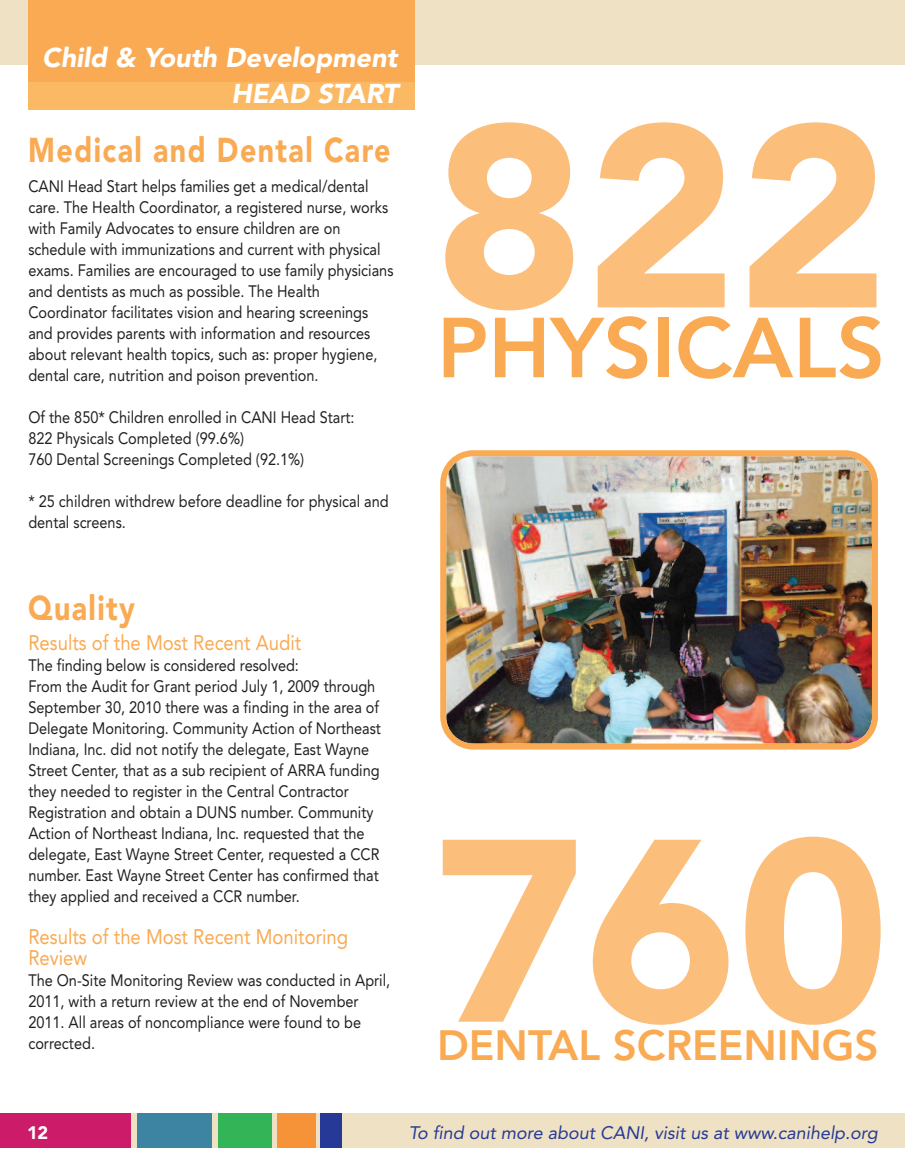
<style>
.page{position:relative;width:905px;height:1175px;background:#fff}
.page>*{position:absolute;margin:0;border:0;box-sizing:border-box;transform-origin:0 0}
.t1{font:900 256.8px "Avenir";color:#fcbe7b}
.t2{font:800 84px "Avenir";color:#f9aa53}
.t3{font:800 42px "Avenir";color:#f9aa53}
.t4{font:900 34.2px "Avenir";letter-spacing:.05em;color:#f9aa53;scale:.83 1}
.t5{font:italic 900 27px/35.4px "Avenir";color:#fff;text-align:right}
.t6{font:21px/21px "Avenir";color:#f9aa53;scale:.88 1}
.t7{font:italic 18px "Avenir";color:#263996}
.t8{font:900 18px "Avenir";color:#fff}
.t9{font:16.5px/21px "Avenir";color:#231f20;scale:.88 1}
</style>
<div class="page">
<div style="left:0;top:1113px;width:904px;height:35px;background:#efe2c4"></div>
<div style="left:0;top:1113px;width:131px;height:35px;background:#cc1b68"></div>
<div style="left:137px;top:1113px;width:74px;height:35px;background:#3c84a1"></div>
<div style="left:218px;top:1113px;width:53px;height:35px;background:#32b457"></div>
<div style="left:277px;top:1113px;width:38px;height:35px;background:#f69238"></div>
<div style="left:321px;top:1113px;width:21px;height:35px;background:#263996"></div>
<div style="left:0;top:0;width:904px;height:64px;background:#efe2c4"></div>
<div style="left:28px;top:0;width:386px;height:109px;background:#fcb964"></div>
<div style="left:28px;top:0;width:386px;height:81px;background:#f9aa53"></div>
<img style="left:440px;top:450px;width:438px;height:299px">
<h3 class="t5" style="left:42px;top:42px;width:357px">Child &amp; Youth Development<br>HEAD START</h3>
<h3 class="t4" style="left:28px;top:136px;width:438px">Medical and Dental Care</h3>
<p class="t9" style="left:28px;top:177px;width:416px">CANI Head Start helps families get a medical/dental care. The Health Coordinator, a registered nurse, works with Family Advocates to ensure children are on schedule with immunizations and current with physical exams. Families are encouraged to use family physicians and dentists as much as possible. The Health Coordinator facilitates vision and hearing screenings and provides parents with information and resources about relevant health topics, such as: proper hygiene, dental care, nutrition and poison prevention.</p>
<p class="t9" style="left:28px;top:408px;width:372px">Of the 850* Children enrolled in CANI Head Start:<br>822 Physicals Completed (99.6%)<br>760 Dental Screenings Completed (92.1%)</p>
<p class="t9" style="left:28px;top:492px;width:411px">* 25 children withdrew before deadline for physical and dental screens.</p>
<h3 class="t4" style="left:28px;top:594px;width:130px">Quality</h3>
<p class="t6" style="left:28px;top:634px;width:311px">Results of the Most Recent Audit</p>
<p class="t9" style="left:28px;top:656px;width:402px">The finding below is considered resolved:<br>From the Audit for Grant period July 1, 2009 through September 30, 2010 there was a finding in the area of Delegate Monitoring. Community Action of Northeast Indiana, Inc. did not notify the delegate, East Wayne Street Center, that as a sub recipient of ARRA funding they needed to register in the Central Contractor Registration and obtain a DUNS number. Community Action of Northeast Indiana, Inc. requested that the delegate, East Wayne Street Center, requested a CCR number. East Wayne Street Center has confirmed that they applied and received a CCR number.</p>
<p class="t6" style="left:28px;top:928px;width:365px">Results of the Most Recent Monitoring<br>Review</p>
<p class="t9" style="left:28px;top:971px;width:413px">The On-Site Monitoring Review was conducted in April, 2011, with a return review at the end of November 2011. All areas of noncompliance were found to be corrected.</p>
<h1 class="t1" style="left:433px;top:113px;width:457px">822</h1>
<h2 class="t2" style="left:437px;top:314px;width:449px">PHYSICALS</h2>
<h1 class="t1" style="left:433px;top:827px;width:457px">760</h1>
<h3 class="t3" style="left:437px;top:1028px;width:443px">DENTAL SCREENINGS</h3>
<p class="t8" style="left:27px;top:1125px;width:23px">12</p>
<p class="t7" style="left:409px;top:1125px;width:470px">To find out more about CANI, visit us at www.canihelp.org</p>
</div>
